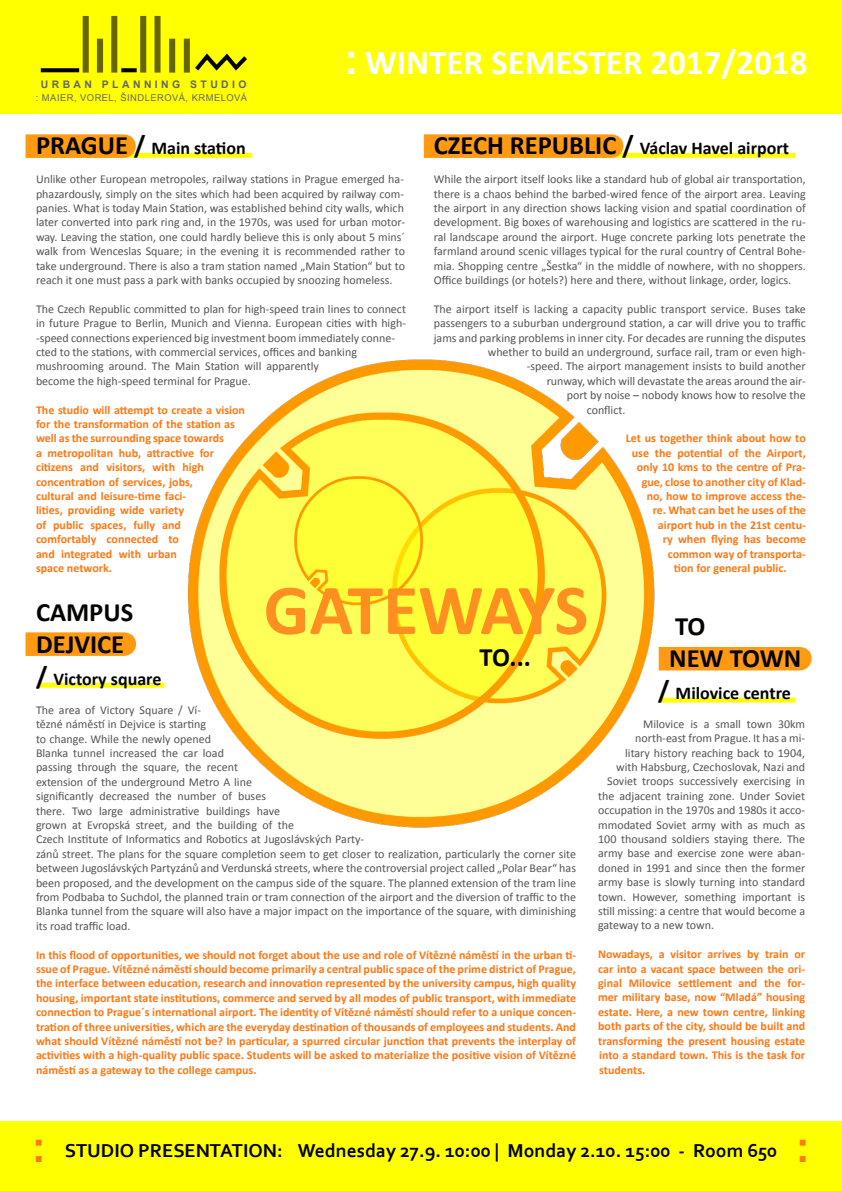
<style>
.page{position:relative;width:842px;height:1191px;background:#fff}
.page>*{position:absolute;margin:0;border:0;box-sizing:border-box;transform-origin:0 0}
.t1{font:700 72px "Calibri";letter-spacing:-.015em;color:#ff8f20}
.t2{font:700 41.9px "Arial";color:#ff7712}
.t3{font:700 35px "Calibri";color:#fff}
.t4{font:700 26.5px/31.8px "Calibri";color:#040503}
.t5{font:700 19.6px "Corbel";color:#000}
.t6{font:700 18px "Calibri";color:#040503}
.t7{font:12px/14.4px "Calibri";color:#555455;text-align:justify}
.t8{font:700 12px/14.4px "Calibri";color:#ff7712;text-align:justify}
.t9{font:700 10.4px "Arial";letter-spacing:.33em;color:#666565}
.t10{font:9.4px "Arial";letter-spacing:.05em;color:#666565}
.s1{font-family:"Arial";font-size:41.9px}
.s2{font-size:26.5px}
</style>
<div class="page">
<div style="left:0;top:0;width:842px;height:113px;background:#ff0"></div>
<div style="left:0;top:1122px;width:842px;height:69px;background:#ff0"></div>
<div style="left:102px;top:153px;width:150px;height:5px;background:#ff0"></div>
<div style="left:600px;top:153px;width:195px;height:5px;background:#ff0"></div>
<div style="left:661px;top:697px;width:134px;height:5px;background:#ff0"></div>
<div style="left:39px;top:682px;width:125px;height:5px;background:#ff0"></div>
<svg style="left:26px;top:134px;width:115px;height:24px;background:#ffa221"></svg>
<svg style="left:26px;top:632px;width:111px;height:24px;background:#ff9e1d"></svg>
<div style="left:661px;top:647px;width:151px;height:23px;background:#ff9a12"></div>
<svg style="left:424px;top:134px;width:204px;height:24px;background:#ff9f1b"></svg>
<img style="left:40px;top:16px;width:207px;height:57px">
<img style="left:188px;top:359px;width:473px;height:469px">
<p class="t9" style="left:41px;top:77px;width:207px">URBAN PLANNING STUDIO</p>
<p class="t10" style="left:36px;top:92px;width:213px">: MAIER, VOREL, ŠINDLEROVÁ, KRMELOVÁ</p>
<p class="t3" style="left:344px;top:40px;width:464px"><span class="s1">:</span> WINTER SEMESTER 2017/2018</p>
<p class="t6" style="left:36px;top:137px;width:211px"><span class="s2">PRAGUE /</span> Main station</p>
<p class="t7" style="left:36px;top:172px;width:370px">Unlike other European metropoles, railway stations in Prague emerged ha&shy;phazardously, simply on the sites which had been acquired by railway com&shy;panies. What is today Main Station, was established behind city walls, which later converted into park ring and, in the 1970s, was used for urban motor&shy;way. Leaving the station, one could hardly believe this is only about 5 mins´ walk from Wenceslas Square; in the evening it is recommended rather to take underground. There is also a tram station named „Main Station“ but to reach it one must pass a park with banks occupied by snoozing homeless.</p>
<p class="t7" style="left:36px;top:302px;width:371px;text-align:left">The Czech Republic committed to plan for high-speed train lines to connect in future Prague to Berlin, Munich and Vienna. European cities with high--speed connections experienced big investment boom immediately conne&shy;cted to the stations, with commercial services, offices and banking mushrooming around. The Main Station will apparently<br>become the high-speed terminal for Prague.</p>
<p class="t8" style="left:36px;top:402px;width:211px;text-align:left">The studio will attempt to create a vision for the transformation of the station as well as the surrounding space towards<br>a metropolitan hub, attractive for citizens and visitors, with high concentration of services, jobs,<br>cultural and leisure-time faci-<br>lities, providing wide variety<br>of public spaces, fully and<br>comfortably connected to<br>and integrated with urban<br>space network.</p>
<p class="t4" style="left:36px;top:596px;width:99px">CAMPUS<br>DEJVICE</p>
<p class="t6" style="left:36px;top:667px;width:127px"><span class="s2">/</span> Victory square</p>
<p class="t7" style="left:36px;top:702px;width:542px;text-align:left">The area of Victory Square / Ví-<br>tězné náměstí in Dejvice is starting<br>to change. While the newly opened<br>Blanka tunnel increased the car load<br>passing through the square, the recent<br>extension of the underground Metro A line<br>significantly decreased the number of buses<br>there. Two large administrative buildings have<br>grown at Evropská street, and the building of the<br>Czech Institute of Informatics and Robotics at Jugoslávských Party-<br>zánů street. The plans for the square completion seem to get closer to realization, particularly the corner site between Jugoslávských Partyzánů and Verdunská streets, where the controversial project called „Polar Bear“ has been proposed, and the development on the campus side of the square. The planned extension of the tram line from Podbaba to Suchdol, the planned train or tram connection of the airport and the diversion of traffic to the Blanka tunnel from the square will also have a major impact on the importance of the square, with diminishing its road traffic load.</p>
<p class="t8" style="left:36px;top:947px;width:542px">In this flood of opportunities, we should not forget about the use and role of Vítězné náměstí in the urban ti&shy;ssue of Prague. Vítězné náměstí should become primarily a central public space of the prime district of Prague, the interface between education, research and innovation represented by the university campus, high quality housing, important state institutions, commerce and served by all modes of public transport, with immediate connection to Prague´s international airport. The identity of Vítězné náměstí should refer to a unique concen&shy;tration of three universities, which are the everyday destination of thousands of employees and students. And what should Vítězné náměstí not be? In particular, a spurred circular junction that prevents the interplay of activities with a high-quality public space. Students will be asked to materialize the positive vision of Vítězné náměstí as a gateway to the college campus.</p>
<p class="t6" style="left:434px;top:137px;width:357px"><span class="s2">CZECH REPUBLIC /</span> Václav Havel airport</p>
<p class="t7" style="left:434px;top:172px;width:374px">While the airport itself looks like a standard hub of global air transportation, there is a chaos behind the barbed-wired fence of the airport area. Leaving the airport in any direction shows lacking vision and spatial coordination of development. Big boxes of warehousing and logistics are scattered in the ru&shy;ral landscape around the airport. Huge concrete parking lots penetrate the farmland around scenic villages typical for the rural country of Central Bohe&shy;mia. Shopping centre „Šestka“ in the middle of nowhere, with no shoppers.<br>Office buildings (or hotels?) here and there, without linkage, order, logics.</p>
<p class="t7" style="left:434px;top:302px;width:374px">The airport itself is lacking a capacity public transport service. Buses take</p>
<p class="t7" style="left:434px;top:316px;width:374px">passengers to a suburban underground station, a car will drive you to traffic</p>
<p class="t7" style="left:434px;top:330px;width:374px">jams and parking problems in inner city. For decades are running the disputes</p>
<p class="t7" style="left:488px;top:345px;width:319px">whether to build an underground, surface rail, tram or even high-</p>
<p class="t7" style="left:527px;top:359px;width:280px">-speed. The airport management insists to build another</p>
<p class="t7" style="left:547px;top:374px;width:260px">runway, which will devastate the areas around the air-</p>
<p class="t7" style="left:567px;top:388px;width:241px">port by noise – nobody knows how to resolve the</p>
<p class="t7" style="left:587px;top:402px;width:40px">conflict.</p>
<p class="t8" style="left:626px;top:431px;width:182px">Let us together think about how to</p>
<p class="t8" style="left:632px;top:445px;width:176px">use the potential of the Airport,</p>
<p class="t8" style="left:637px;top:460px;width:170px">only 10 kms to the centre of Pra-</p>
<p class="t8" style="left:642px;top:474px;width:165px">gue, close to another city of Klad-</p>
<p class="t8" style="left:647px;top:489px;width:160px">no, how to improve access the-</p>
<p class="t8" style="left:653px;top:503px;width:155px">re. What can bet he uses of the</p>
<p class="t8" style="left:658px;top:517px;width:149px">airport hub in the 21st centu-</p>
<p class="t8" style="left:663px;top:532px;width:144px">ry when flying has become</p>
<p class="t8" style="left:668px;top:546px;width:139px">common way of transporta-</p>
<p class="t8" style="left:674px;top:561px;width:114px">tion for general public.</p>
<p class="t1" style="left:264px;top:564px;width:326px">GATEWAYS</p>
<p class="t4" style="left:480px;top:641px;width:53px">TO...</p>
<p class="t4" style="left:675px;top:610px;width:32px">TO</p>
<p class="t4" style="left:669px;top:642px;width:134px">NEW TOWN</p>
<p class="t6" style="left:658px;top:681px;width:134px"><span class="s2">/</span> Milovice centre</p>
<p class="t7" style="left:643px;top:716px;width:164px">Milovice is a small town 30km</p>
<p class="t7" style="left:635px;top:731px;width:171px">north-east from Prague. It has a mi-</p>
<p class="t7" style="left:625px;top:745px;width:182px">litary history reaching back to 1904,</p>
<p class="t7" style="left:616px;top:760px;width:190px">with Habsburg, Czechoslovak, Nazi and</p>
<p class="t7" style="left:607px;top:774px;width:199px">Soviet troops successively exercising in</p>
<p class="t7" style="left:598px;top:788px;width:208px">the adjacent training zone. Under Soviet</p>
<p class="t7" style="left:598px;top:803px;width:208px">occupation in the 1970s and 1980s it acco-</p>
<p class="t7" style="left:598px;top:817px;width:208px">mmodated Soviet army with as much as</p>
<p class="t7" style="left:598px;top:832px;width:208px">100 thousand soldiers staying there. The</p>
<p class="t7" style="left:598px;top:846px;width:208px">army base and exercise zone were aban-</p>
<p class="t7" style="left:598px;top:860px;width:209px">doned in 1991 and since then the former</p>
<p class="t7" style="left:598px;top:875px;width:208px">army base is slowly turning into standard</p>
<p class="t7" style="left:598px;top:889px;width:208px">town. However, something important is</p>
<p class="t7" style="left:598px;top:904px;width:209px">still missing: a centre that would become a</p>
<p class="t7" style="left:598px;top:918px;width:117px">gateway to a new town.</p>
<p class="t8" style="left:598px;top:947px;width:209px">Nowadays, a visitor arrives by train or car into a vacant space between the ori&shy;ginal Milovice settlement and the for&shy;mer military base, now “Mladá” housing estate. Here, a new town centre, linking both parts of the city, should be built and transforming the present housing estate into a standard town. This is the task for students.</p>
<p class="t2" style="left:32px;top:1119px;width:15px">:</p>
<p class="t2" style="left:796px;top:1119px;width:15px">:</p>
<p class="t5" style="left:65px;top:1138px;width:714px">STUDIO PRESENTATION: Wednesday 27.9. 10:00 | Monday 2.10. 15:00 - Room 650</p>
</div>
